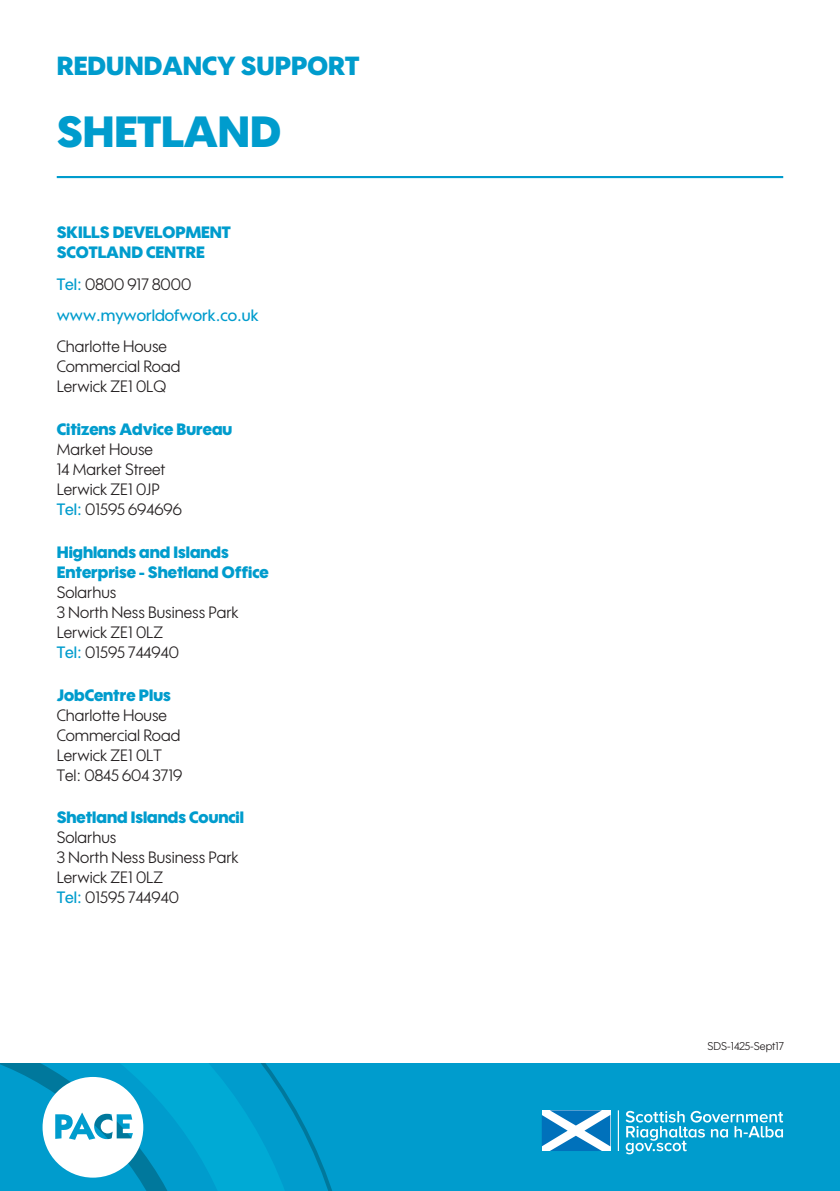
<style>
.page{position:relative;width:840px;height:1191px;background:#fff}
.page>*{position:absolute;margin:0;border:0;box-sizing:border-box;transform-origin:0 0}
.t1{font:900 42.4px "Wes FY";color:#009ccd}
.t2{font:900 25.4px "Wes FY";color:#009ccd}
.Head_bold_caps{font:16px/20px "Wes FY";color:#231f20}
.General_Body_Text{font:16px/20px "Wes FY";color:#231f20}
.Head_bold_caps-2{font:900 16px/20px "Wes FY";color:#009ccd}
.URL_etc{font:500 16px "Wes FY";color:#009ccd}
.t3{font:11px "Wes FY";color:#231f20}
.s1{font-weight:500;color:#009ccd}
.s2{font-weight:900;color:#009ccd}
</style>
<div class="page">
<hr style="left:57px;top:176px;width:725px;height:2px;background:#009ccd">
<div style="left:0;top:1063px;width:839px;height:128px;background:#009ccd"></div>
<svg style="left:312px;top:1141px;width:20px;height:50px"></svg>
<svg style="left:0;top:1063px;width:312px;height:128px"></svg>
<hr style="left:617px;top:1110px;width:1px;height:41px;background:#fff">
<svg style="left:542px;top:1110px;width:68px;height:41px;background:#6dadd8"></svg>
<svg style="left:625px;top:1110px;width:157px;height:44px"></svg>
<p class="t2" style="left:57px;top:50px;width:304px">REDUNDANCY SUPPORT</p>
<p class="t1" style="left:57px;top:106px;width:226px">SHETLAND</p>
<p class="Head_bold_caps-2" style="left:57px;top:222px;width:175px">SKILLS DEVELOPMENT<br>SCOTLAND CENTRE</p>
<p class="General_Body_Text" style="left:57px;top:274px;width:136px"><span class="s1">Tel:</span> 0800 917 8000</p>
<p class="URL_etc" style="left:57px;top:305px;width:203px">www.myworldofwork.co.uk</p>
<p class="General_Body_Text" style="left:57px;top:336px;width:125px">Charlotte House<br>Commercial Road<br>Lerwick ZE1 0LQ</p>
<p class="Head_bold_caps" style="left:57px;top:419px;width:177px"><span class="s2">Citizens Advice Bureau<br></span>Market House<br>14 Market Street<br>Lerwick ZE1 0JP<br><span class="s1">Tel:</span> 01595 694696</p>
<p class="Head_bold_caps" style="left:57px;top:542px;width:213px"><span class="s2">Highlands and Islands<br>Enterprise - Shetland Office<br></span>Solarhus<br>3 North Ness Business Park<br>Lerwick ZE1 0LZ<br><span class="s1">Tel:</span> 01595 744940</p>
<p class="Head_bold_caps" style="left:57px;top:684px;width:127px"><span class="s2">JobCentre Plus<br></span>Charlotte House<br>Commercial Road<br>Lerwick ZE1 0LT<br>Tel: 0845 604 3719</p>
<p class="Head_bold_caps" style="left:57px;top:807px;width:189px"><span class="s2">Shetland Islands Council<br></span>Solarhus<br>3 North Ness Business Park<br>Lerwick ZE1 0LZ<br><span class="s1">Tel:</span> 01595 744940</p>
<p class="t3" style="left:707px;top:1039px;width:78px">SDS-1425-Sept17</p>
</div>
